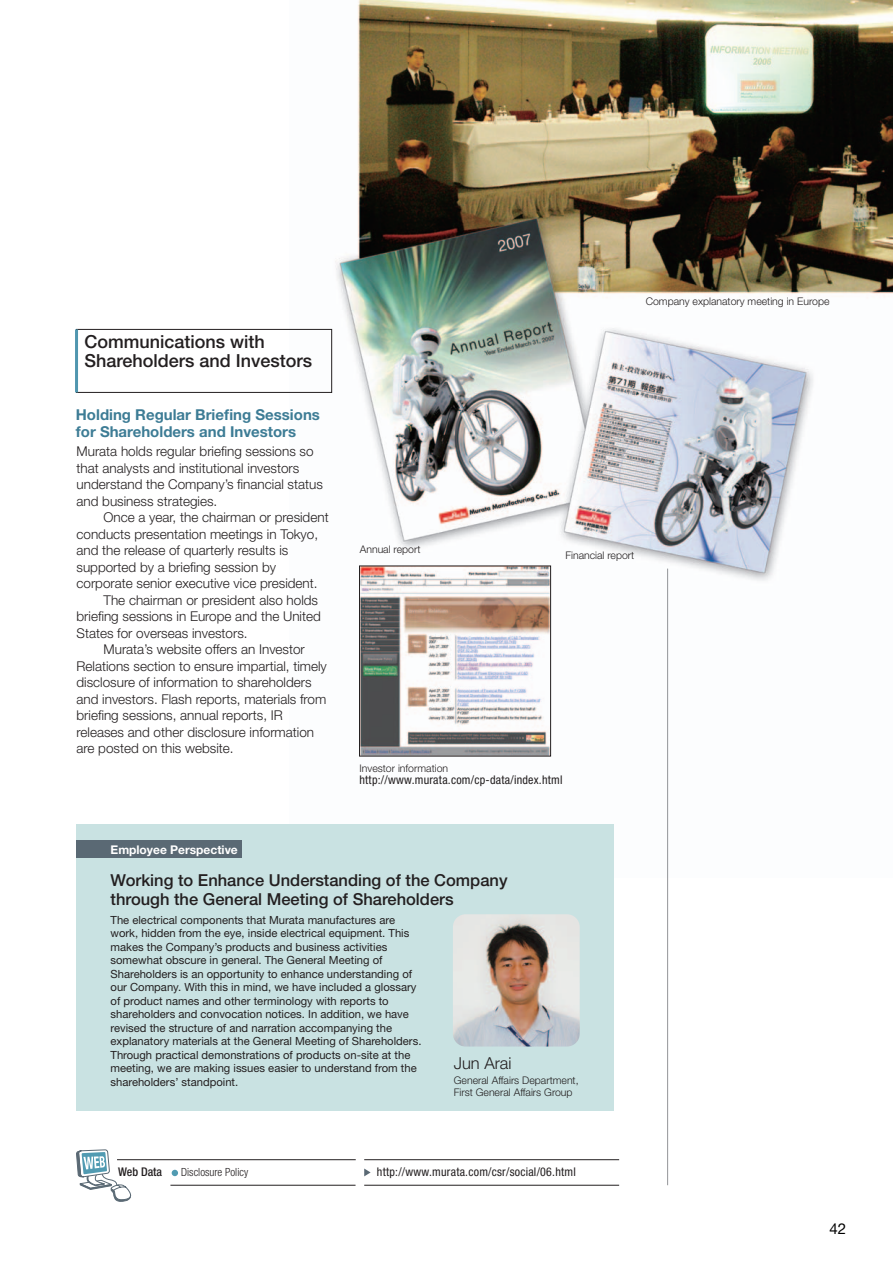
<style>
.page{position:relative;width:893px;height:1263px;background:#fff}
.page>*{position:absolute;margin:0;border:0;box-sizing:border-box;transform-origin:0 0}
.t1{font:500 18px/18.8px "Helvetica Neue LT Std";color:#231f20}
.t2{font:500 16.5px/19.5px "Helvetica Neue LT Std";color:#231f20}
.t3{font:300 16.5px "Helvetica Neue LT Std";color:#231f20}
.t4{font:700 15px/16.5px "Helvetica Neue LT Std";color:#3d7c95}
.t5{font:15px "Helvetica Neue LT Std";color:#000}
.t6{font:300 13.5px/16.5px "Helvetica Neue LT Std";color:#231f20}
.t7{font:condensed 12px "Helvetica Neue LT Std";letter-spacing:.02em;color:#231f20}
.t8{font:700 12px "Helvetica Neue LT Std";color:#fff}
.t9{font:500 condensed 12px "Helvetica Neue LT Std";color:#231f20}
.t10{font:11.25px/13.5px "Helvetica Neue LT Std";color:#231f20}
.t11{font:300 condensed 11.25px "Helvetica Neue LT Std";color:#231f20}
.t12{font:300 10.5px/12px "Helvetica Neue LT Std";color:#231f20}
</style>
<div class="page">
<img style="left:289px;top:0;width:604px;height:877px">
<div style="left:77px;top:824px;width:537px;height:287px;background:#c9e2e2"></div>
<div style="left:77px;top:840px;width:165px;height:17px;background:#5a6974"></div>
<img style="left:453px;top:914px;width:127px;height:132px;border-radius:13px">
<div style="left:76px;top:329px;width:256px;height:64px;border:1px solid #231f20"></div>
<hr style="left:75px;top:329px;width:3px;height:63px;background:#5096af">
<hr style="left:364px;top:1159px;width:255px;height:1px;background:#231f20">
<hr style="left:117px;top:1159px;width:239px;height:1px;background:#231f20">
<hr style="left:364px;top:1185px;width:255px;height:1px;background:#231f20">
<hr style="left:170px;top:1185px;width:186px;height:1px;background:#231f20">
<svg style="left:364px;top:1168px;width:7px;height:8px"></svg>
<svg style="left:172px;top:1170px;width:6px;height:6px"></svg>
<svg style="left:76px;top:1149px;width:56px;height:53px"></svg>
<hr style="left:667px;top:569px;width:1px;height:616px;background:#939598">
<img style="left:361px;top:568px;width:188px;height:186px">
<div style="left:359px;top:566px;width:192px;height:190px;border:1px solid #231f20"></div>
<h1 class="t1" style="left:85px;top:335px;width:229px">Communications with<br>Shareholders and Investors</h1>
<p class="t4" style="left:76px;top:408px;width:246px">Holding Regular Briefing Sessions for Shareholders and Investors</p>
<p class="t6" style="left:77px;top:445px;width:248px">Murata holds regular briefing sessions so that analysts and institutional investors understand the Company’s financial status and business strategies.</p>
<p class="t6" style="left:104px;top:511px;width:227px">Once a year, the chairman or president</p>
<p class="t6" style="left:77px;top:527px;width:243px">conducts presentation meetings in Tokyo,</p>
<p class="t6" style="left:77px;top:544px;width:213px">and the release of quarterly results is</p>
<p class="t6" style="left:77px;top:560px;width:201px">supported by a briefing session by</p>
<p class="t6" style="left:77px;top:577px;width:243px">corporate senior executive vice president.</p>
<p class="t6" style="left:104px;top:593px;width:216px">The chairman or president also holds</p>
<p class="t6" style="left:77px;top:610px;width:246px">briefing sessions in Europe and the United</p>
<p class="t6" style="left:77px;top:626px;width:173px">States for overseas investors.</p>
<p class="t6" style="left:104px;top:643px;width:203px">Murata’s website offers an Investor</p>
<p class="t6" style="left:77px;top:659px;width:252px">Relations section to ensure impartial, timely</p>
<p class="t6" style="left:77px;top:676px;width:237px">disclosure of information to shareholders</p>
<p class="t6" style="left:77px;top:692px;width:251px">and investors. Flash reports, materials from</p>
<p class="t6" style="left:77px;top:709px;width:208px">briefing sessions, annual reports, IR</p>
<p class="t6" style="left:77px;top:725px;width:239px">releases and other disclosure information</p>
<p class="t6" style="left:77px;top:742px;width:159px">are posted on this website.</p>
<p class="t12" style="left:646px;top:297px;width:185px">Company explanatory meeting in Europe</p>
<p class="t12" style="left:360px;top:545px;width:62px">Annual report</p>
<p class="t12" style="left:565px;top:550px;width:70px">Financial report</p>
<p class="t12" style="left:359px;top:763px;width:90px">Investor information</p>
<p class="t7" style="left:359px;top:773px;width:205px">http://www.murata.com/cp-data/index.html</p>
<p class="t8" style="left:111px;top:845px;width:129px">Employee Perspective</p>
<p class="t2" style="left:111px;top:872px;width:399px">Working to Enhance Understanding of the Company through the General Meeting of Shareholders</p>
<p class="t10" style="left:111px;top:914px;width:312px">The electrical components that Murata manufactures are work, hidden from the eye, inside electrical equipment. This makes the Company’s products and business activities somewhat obscure in general. The General Meeting of Shareholders is an opportunity to enhance understanding of our Company. With this in mind, we have included a glossary of product names and other terminology with reports to shareholders and convocation notices. In addition, we have revised the structure of and narration accompanying the explanatory materials at the General Meeting of Shareholders.<br>Through practical demonstrations of products on-site at the meeting, we are making issues easier to understand from the shareholders’ standpoint.</p>
<p class="t3" style="left:454px;top:1057px;width:59px">Jun Arai</p>
<p class="t12" style="left:454px;top:1075px;width:126px">General Affairs Department,<br>First General Affairs Group</p>
<p class="t9" style="left:118px;top:1165px;width:46px">Web Data</p>
<p class="t11" style="left:181px;top:1166px;width:68px">Disclosure Policy</p>
<p class="t7" style="left:377px;top:1165px;width:200px">http://www.murata.com/csr/social/06.html</p>
<p class="t5" style="left:829px;top:1223px;width:18px">42</p>
</div>
